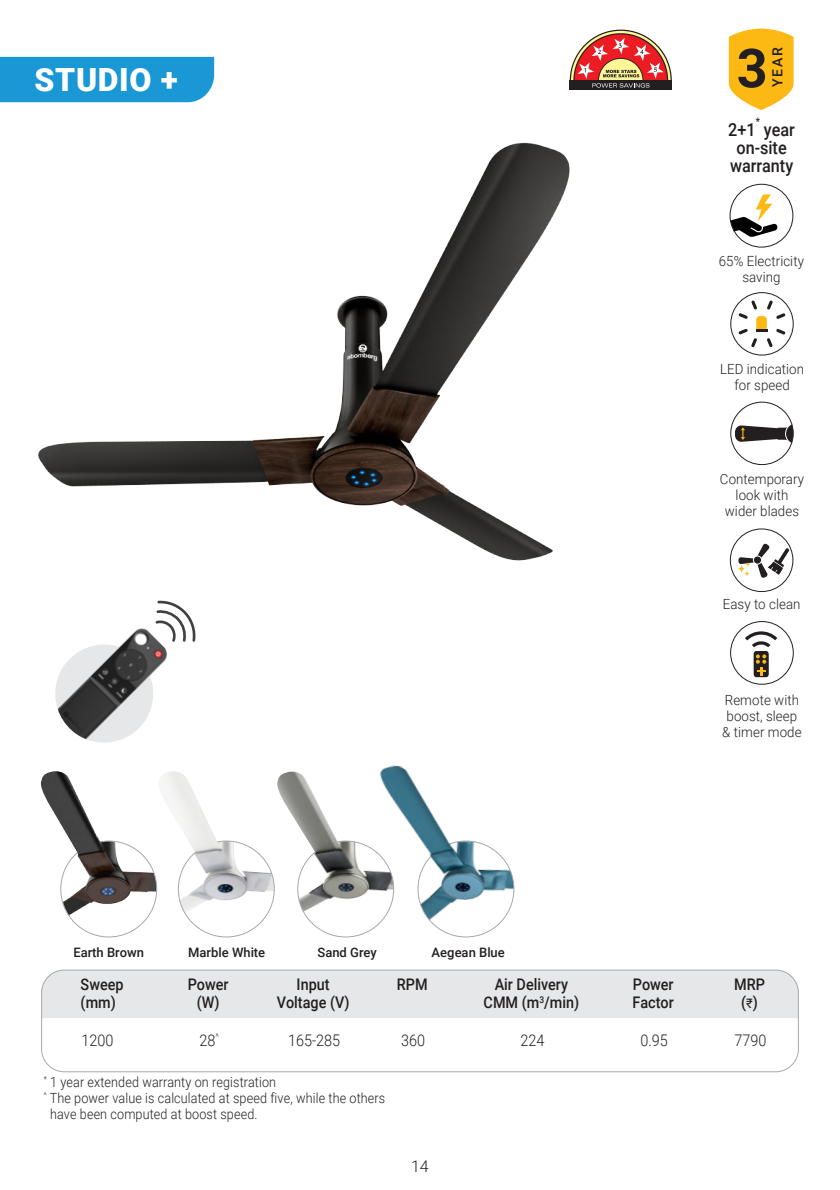
<style>
.page{position:relative;width:840px;height:1190px;background:#fff}
.page>*{position:absolute;margin:0;border:0;box-sizing:border-box;transform-origin:0 0}
.t1{font:700 54px "Roboto";color:#231f20}
.t2{font:900 32px "Roboto";letter-spacing:.02em;color:#fff}
.t3{font:500 18px "Roboto";color:#231f20;scale:.9 1}
.t4{font:500 16px "Roboto";color:#231f20;scale:.9 1}
.t5{font:300 16px "Roboto";color:#231f20;scale:.9 1}
.t6{font:300 16px "Roboto";color:#231f20}
.t7{font:300 14px "Roboto";letter-spacing:.005em;color:#231f20;scale:.9 1}
.t8{font:300 14px/16px "Roboto";letter-spacing:.005em;color:#231f20;text-align:center;scale:.95 1}
.t9{font:500 14px "Roboto";color:#231f20}
.t10{font:500 13px "Roboto";color:#231f20}
.t11{font:500 10.4px "Roboto";color:#231f20;scale:.9 1}
.s1{font-weight:400;font-size:13px}
</style>
<div class="page">
<img style="left:38px;top:142px;width:756px;height:524px">
<div style="left:730px;top:528px;width:63px;height:64px;border:1px solid #231f20;border-radius:50%"></div>
<svg style="left:738px;top:543px;width:51px;height:35px"></svg>
<div style="left:730px;top:184px;width:63px;height:63px;background:#fff;border-radius:50%"></div>
<svg style="left:730px;top:194px;width:48px;height:43px"></svg>
<div style="left:730px;top:184px;width:63px;height:63px;border:1px solid #231f20;border-radius:50%"></div>
<div style="left:0;top:57px;width:215px;height:45px;background:#1998d5"></div>
<svg style="left:729px;top:29px;width:65px;height:81px;background:#fcc235"></svg>
<div style="left:731px;top:402px;width:62px;height:63px;background:#fff;border-radius:50%"></div>
<svg style="left:735px;top:422px;width:58px;height:23px"></svg>
<div style="left:730px;top:402px;width:64px;height:63px;border:1px solid #231f20;border-radius:50%"></div>
<div style="left:731px;top:293px;width:62px;height:62px;background:#fff;border-radius:50%"></div>
<div style="left:730px;top:292px;width:64px;height:63px;border:1px solid #231f20;border-radius:50%"></div>
<svg style="left:738px;top:300px;width:48px;height:47px"></svg>
<img style="left:61px;top:841px;width:96px;height:96px;border-radius:48px">
<img style="left:41px;top:771px;width:30px;height:32px">
<img style="left:178px;top:841px;width:96px;height:96px;border-radius:48px">
<img style="left:298px;top:841px;width:96px;height:96px;border-radius:48px">
<img style="left:277px;top:772px;width:30px;height:32px">
<img style="left:418px;top:841px;width:96px;height:96px;border-radius:48px">
<img style="left:341px;top:765px;width:117px;height:97px">
<div style="left:730px;top:621px;width:64px;height:64px;background:#fff;border:1px solid #231f20;border-radius:50%"></div>
<div style="left:754px;top:651px;width:15px;height:26px;background:#231f20;border-radius:3px"></div>
<svg style="left:745px;top:631px;width:32px;height:16px"></svg>
<svg style="left:756px;top:654px;width:10px;height:21px"></svg>
<div style="left:570px;top:81px;width:102px;height:9px;background:#231f20"></div>
<svg style="left:570px;top:30px;width:102px;height:58px"></svg>
<div style="left:42px;top:970px;width:756px;height:48px;background:#e6e7e8"></div>
<div style="left:41px;top:970px;width:758px;height:102px;border:1px solid #a6a8ab;border-radius:23px"></div>
<svg style="left:49px;top:600px;width:148px;height:143px"></svg>
<img style="left:56px;top:618px;width:121px;height:123px">
<h2 class="t2" style="left:35px;top:58px;width:145px">STUDIO +</h2>
<p class="t10" style="left:73px;top:944px;width:72px">Earth Brown</p>
<p class="t10" style="left:188px;top:944px;width:79px">Marble White</p>
<p class="t10" style="left:317px;top:944px;width:61px">Sand Grey</p>
<p class="t10" style="left:432px;top:944px;width:75px">Aegean Blue</p>
<h1 class="t1" style="left:737px;top:30px;width:33px">3</h1>
<p class="t9" style="left:768px;top:87px;width:41px;rotate:-90deg">YEAR</p>
<p class="t11" style="left:756px;top:114px;width:6px">*</p>
<p class="t3" style="left:728px;top:117px;width:32px">2+1</p>
<p class="t3" style="left:764px;top:117px;width:36px">year</p>
<p class="t3" style="left:737px;top:135px;width:57px">on-site</p>
<p class="t3" style="left:730px;top:153px;width:72px">warranty</p>
<p class="t8" style="left:719px;top:252px;width:91px">65% Electricity saving</p>
<p class="t8" style="left:720px;top:360px;width:90px">LED indication for speed</p>
<p class="t8" style="left:720px;top:470px;width:90px">Contemporary look with wider blades</p>
<p class="t8" style="left:723px;top:595px;width:83px">Easy to clean</p>
<p class="t8" style="left:722px;top:691px;width:85px">Remote with boost, sleep &amp; timer mode</p>
<p class="t4" style="left:81px;top:973px;width:49px">Sweep</p>
<p class="t4" style="left:188px;top:973px;width:47px">Power</p>
<p class="t4" style="left:297px;top:973px;width:38px">Input</p>
<p class="t4" style="left:397px;top:973px;width:36px">RPM</p>
<p class="t4" style="left:495px;top:973px;width:83px">Air Delivery</p>
<p class="t4" style="left:633px;top:973px;width:47px">Power</p>
<p class="t4" style="left:734px;top:973px;width:36px">MRP</p>
<p class="t4" style="left:81px;top:991px;width:41px">(mm)</p>
<p class="t4" style="left:197px;top:991px;width:27px">(W)</p>
<p class="t4" style="left:277px;top:991px;width:82px">Voltage (V)</p>
<p class="t4" style="left:484px;top:991px;width:108px">CMM (m<sup>3</sup>/min)</p>
<p class="t4" style="left:633px;top:991px;width:47px">Factor</p>
<p class="t4" style="left:741px;top:991px;width:20px">(<span class="s1">₹</span>)</p>
<p class="t5" style="left:82px;top:1029px;width:37px">1200</p>
<p class="t5" style="left:199px;top:1029px;width:23px">28<sup>^</sup></p>
<p class="t5" style="left:288px;top:1029px;width:59px">165-285</p>
<p class="t5" style="left:401px;top:1029px;width:28px">360</p>
<p class="t5" style="left:520px;top:1029px;width:28px">224</p>
<p class="t5" style="left:641px;top:1029px;width:32px">0.95</p>
<p class="t5" style="left:735px;top:1029px;width:37px">7790</p>
<p class="t7" style="left:44px;top:1072px;width:260px"><sup>*</sup> 1 year extended warranty on registration</p>
<p class="t7" style="left:44px;top:1088px;width:381px"><sup>^</sup> The power value is calculated at speed five, while the others</p>
<p class="t7" style="left:50px;top:1104px;width:232px">have been computed at boost speed.</p>
<p class="t6" style="left:411px;top:1155px;width:19px">14</p>
</div>
